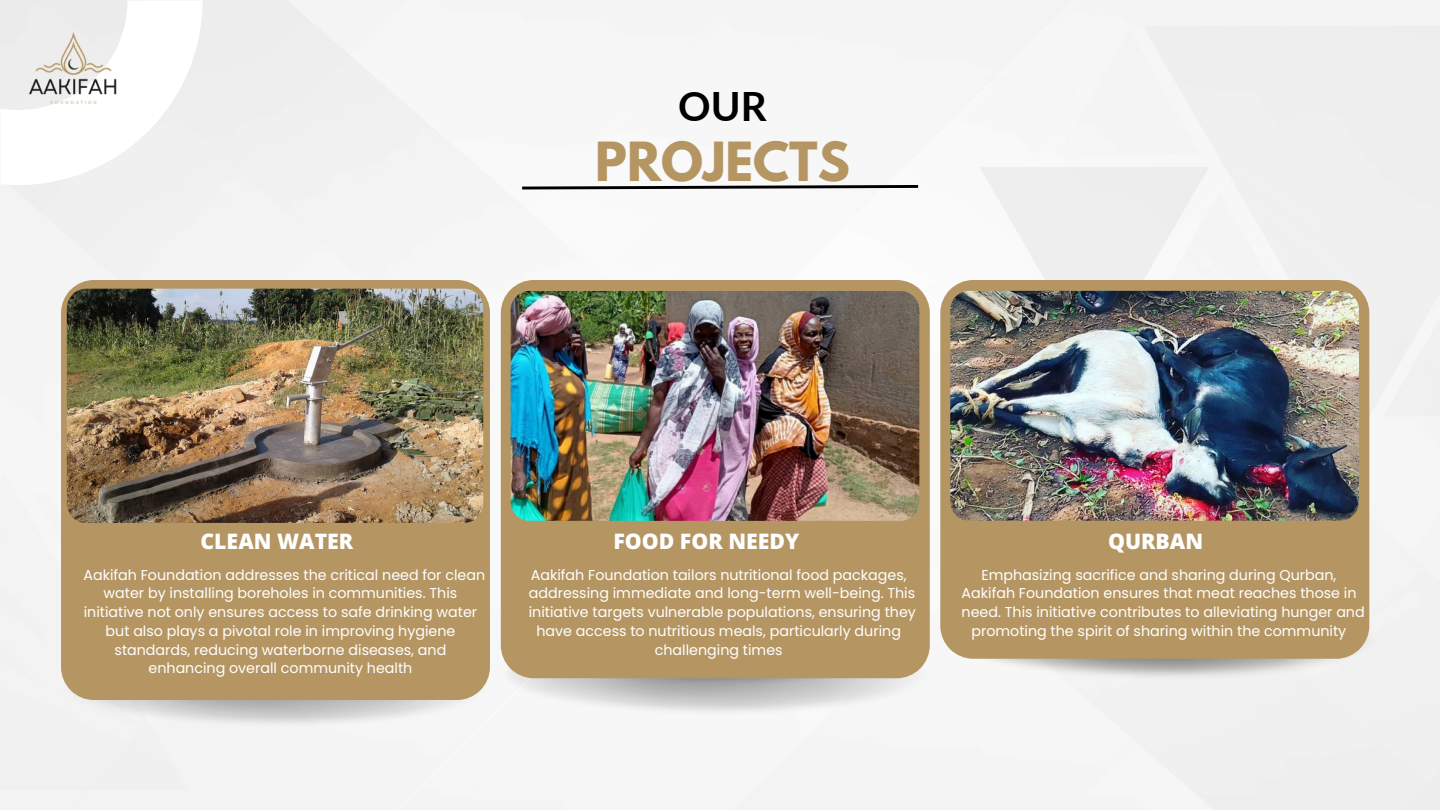
<style>
.page{position:relative;width:1440px;height:810px;background:#f4f4f4}
.page>*{position:absolute;margin:0;border:0;box-sizing:border-box;transform-origin:0 0}
.t1{font:700 47.8px "League Spartan";color:#b59663}
.t2{font:700 40.3px "Lato";color:#000}
.t3{font:800 21.3px "Open Sans";color:#fff}
.t4{font:14.3px/18.8px "Poppins";color:#fff;text-align:center}
</style>
<div class="page">
<img style="left:61px;top:602px;width:431px;height:127px">
<img style="left:501px;top:687px;width:429px;height:29px">
<img style="left:501px;top:678px;width:429px;height:9px">
<div style="left:950px;top:597px;width:429px;height:85px;background:#f1f1f1"></div>
<img style="left:940px;top:659px;width:429px;height:19px">
<svg style="left:0;top:0;width:203px;height:185px"></svg>
<div style="left:61px;top:280px;width:428px;height:420px;background:#b59663"></div>
<div style="left:501px;top:280px;width:429px;height:398px;background:#b59663"></div>
<div style="left:940px;top:280px;width:429px;height:379px;background:#b59663"></div>
<img style="left:511px;top:291px;width:408px;height:230px">
<img style="left:950px;top:291px;width:409px;height:230px">
<svg style="left:522px;top:185px;width:396px;height:4px;background:#474747"></svg>
<img style="left:18px;top:22px;width:111px;height:93px">
<img style="left:67px;top:289px;width:416px;height:234px">
<p class="t2" style="left:678px;top:82px;width:90px">OUR</p>
<p class="t1" style="left:595px;top:138px;width:256px">PROJECTS</p>
<p class="t3" style="left:200px;top:526px;width:154px">CLEAN WATER</p>
<h2 class="t3" style="left:613px;top:526px;width:187px">FOOD FOR NEEDY</h2>
<p class="t3" style="left:1108px;top:526px;width:97px">QURBAN</p>
<p class="t4" style="left:83px;top:565px;width:403px">Aakifah Foundation addresses the critical need for clean water by installing boreholes in communities. This initiative not only ensures access to safe drinking water but also plays a pivotal role in improving hygiene standards, reducing waterborne diseases, and enhancing overall community health</p>
<p class="t4" style="left:529px;top:565px;width:389px">Aakifah Foundation tailors nutritional food packages, addressing immediate and long-term well-being. This initiative targets vulnerable populations, ensuring they have access to nutritious meals, particularly during challenging times</p>
<p class="t4" style="left:962px;top:565px;width:405px">Emphasizing sacrifice and sharing during Qurban, Aakifah Foundation ensures that meat reaches those in need. This initiative contributes to alleviating hunger and promoting the spirit of sharing within the community</p>
</div>
